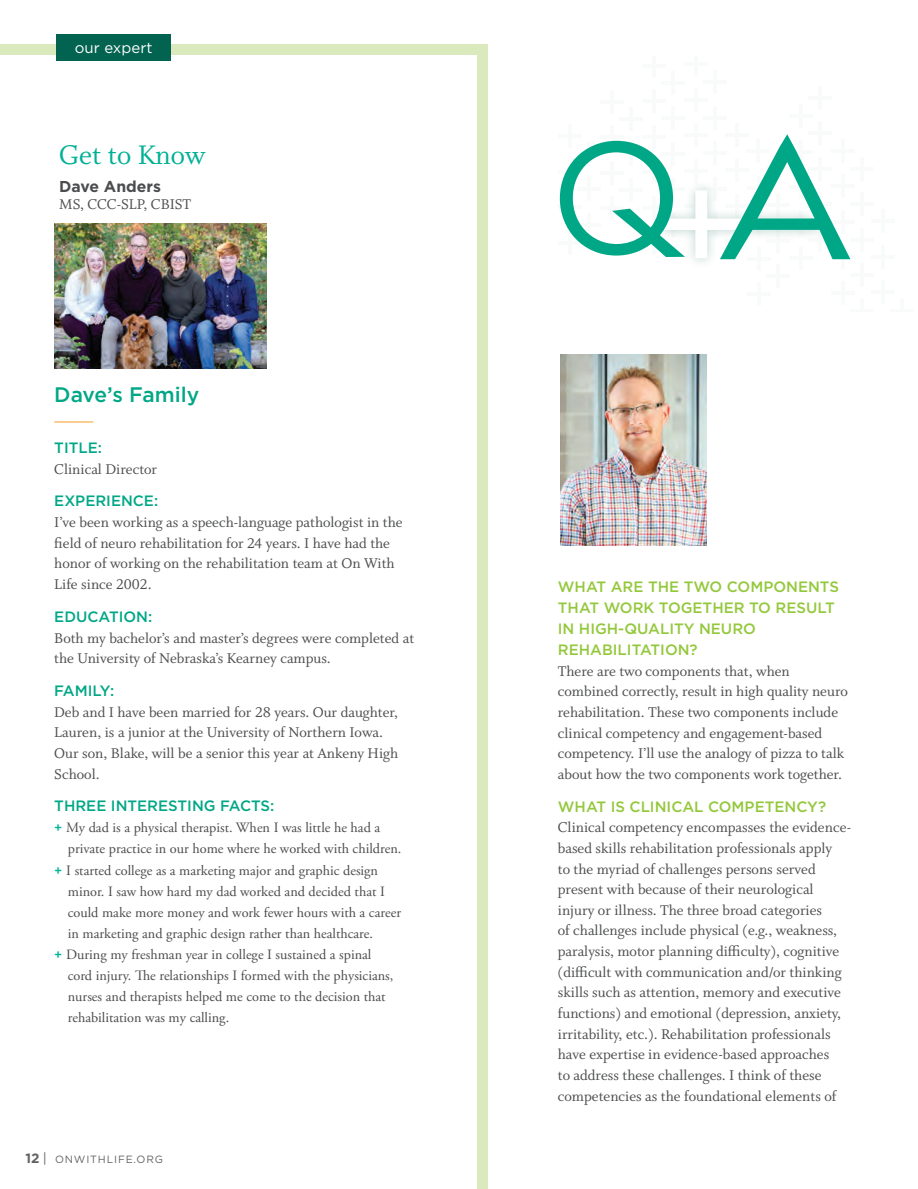
<style>
.page{position:relative;width:918px;height:1189px;background:#fff}
.page>*{position:absolute;margin:0;border:0;box-sizing:border-box;transform-origin:0 0}
.Body__Headway{font:30px "Whitman";color:#00b195}
.Call_Out_2{font:500 21px "Gotham";color:#00a786}
.Body__Headway-2{font:15.75px/20.7px "Whitman";color:#4b4c4d}
.Body__Headway-3{font:700 15.75px "Gotham";color:#4b4c4d}
.Subhead{font:500 15px/21px "Gotham";color:#94c83c}
.Subhead-2{font:500 15px "Gotham";color:#00a786}
.Subhead-3{font:15px "Gotham";color:#fff}
.bullets{font:14.25px/21px "Adobe Garamond Pro";color:#4b4c4d}
.t1{font:10.5px "Gotham";letter-spacing:.08em;color:#636366}
.s1{font-family:"Gotham";font-weight:500;font-size:12.75px;color:#03b49a}
.s2{font-weight:700;font-size:13.5px}
.s3{font-size:13.5px}
</style>
<div class="page">
<img style="left:54px;top:224px;width:212px;height:145px">
<hr style="left:610px;top:126px;width:3px;height:23px;background:#f9fbfb">
<hr style="left:619px;top:117px;width:23px;height:3px;background:#f9fbfb">
<hr style="left:629px;top:107px;width:3px;height:23px;background:#f9fbfb">
<hr style="left:600px;top:100px;width:23px;height:3px;background:#f9fbfb">
<hr style="left:610px;top:90px;width:3px;height:23px;background:#f9fbfb">
<hr style="left:558px;top:241px;width:23px;height:3px;background:#f9fbfb">
<hr style="left:558px;top:206px;width:23px;height:3px;background:#f9fbfb">
<hr style="left:558px;top:170px;width:23px;height:3px;background:#f9fbfb">
<hr style="left:558px;top:135px;width:23px;height:3px;background:#f9fbfb">
<hr style="left:568px;top:125px;width:3px;height:23px;background:#f9fbfb">
<hr style="left:747px;top:293px;width:23px;height:3px;background:#f9fbfb">
<hr style="left:757px;top:283px;width:3px;height:23px;background:#f9fbfb">
<hr style="left:766px;top:274px;width:23px;height:4px;background:#f9fbfb">
<hr style="left:776px;top:265px;width:3px;height:23px;background:#f9fbfb">
<hr style="left:757px;top:247px;width:3px;height:23px;background:#f9fbfb">
<hr style="left:652px;top:125px;width:3px;height:23px;background:#f9fbfb">
<hr style="left:661px;top:117px;width:23px;height:3px;background:#f9fbfb">
<hr style="left:671px;top:107px;width:3px;height:23px;background:#f9fbfb">
<hr style="left:642px;top:99px;width:23px;height:4px;background:#f9fbfb">
<hr style="left:652px;top:90px;width:3px;height:23px;background:#f9fbfb">
<hr style="left:661px;top:81px;width:23px;height:3px;background:#f9fbfb">
<hr style="left:671px;top:71px;width:3px;height:23px;background:#f9fbfb">
<hr style="left:642px;top:64px;width:23px;height:3px;background:#f9fbfb">
<hr style="left:652px;top:56px;width:3px;height:21px;background:#f9fbfb">
<hr style="left:808px;top:132px;width:23px;height:3px;background:#f9fbfb">
<hr style="left:818px;top:122px;width:3px;height:23px;background:#f9fbfb">
<hr style="left:789px;top:114px;width:23px;height:4px;background:#f9fbfb">
<hr style="left:799px;top:105px;width:3px;height:23px;background:#f9fbfb">
<hr style="left:808px;top:96px;width:23px;height:3px;background:#f9fbfb">
<hr style="left:818px;top:86px;width:3px;height:23px;background:#f9fbfb">
<hr style="left:684px;top:133px;width:23px;height:4px;background:#f9fbfb">
<hr style="left:694px;top:124px;width:3px;height:23px;background:#f9fbfb">
<hr style="left:703px;top:116px;width:23px;height:3px;background:#f9fbfb">
<hr style="left:713px;top:106px;width:3px;height:23px;background:#f9fbfb">
<hr style="left:684px;top:98px;width:23px;height:3px;background:#f9fbfb">
<hr style="left:694px;top:88px;width:3px;height:23px;background:#f9fbfb">
<hr style="left:703px;top:81px;width:23px;height:3px;background:#f9fbfb">
<hr style="left:713px;top:71px;width:3px;height:23px;background:#f9fbfb">
<hr style="left:684px;top:62px;width:23px;height:4px;background:#f9fbfb">
<hr style="left:694px;top:56px;width:3px;height:20px;background:#f9fbfb">
<hr style="left:850px;top:309px;width:23px;height:2px;background:#f9fbfb">
<hr style="left:859px;top:299px;width:4px;height:12px;background:#f9fbfb">
<hr style="left:831px;top:291px;width:23px;height:3px;background:#f9fbfb">
<hr style="left:840px;top:281px;width:4px;height:23px;background:#f9fbfb">
<hr style="left:850px;top:274px;width:23px;height:3px;background:#f9fbfb">
<hr style="left:859px;top:264px;width:4px;height:23px;background:#f9fbfb">
<hr style="left:831px;top:255px;width:23px;height:4px;background:#f9fbfb">
<hr style="left:840px;top:245px;width:4px;height:23px;background:#f9fbfb">
<hr style="left:850px;top:238px;width:23px;height:3px;background:#f9fbfb">
<hr style="left:859px;top:228px;width:4px;height:23px;background:#f9fbfb">
<hr style="left:831px;top:220px;width:23px;height:3px;background:#f9fbfb">
<hr style="left:850px;top:203px;width:23px;height:3px;background:#f9fbfb">
<hr style="left:859px;top:193px;width:4px;height:23px;background:#f9fbfb">
<hr style="left:831px;top:184px;width:23px;height:4px;background:#f9fbfb">
<hr style="left:850px;top:167px;width:23px;height:3px;background:#f9fbfb">
<hr style="left:859px;top:157px;width:4px;height:23px;background:#f9fbfb">
<hr style="left:831px;top:149px;width:23px;height:3px;background:#f9fbfb">
<hr style="left:725px;top:133px;width:23px;height:3px;background:#f9fbfb">
<hr style="left:735px;top:123px;width:3px;height:23px;background:#f9fbfb">
<hr style="left:890px;top:309px;width:23px;height:2px;background:#f9fbfb">
<hr style="left:900px;top:299px;width:4px;height:12px;background:#f9fbfb">
<hr style="left:871px;top:290px;width:23px;height:4px;background:#f9fbfb">
<hr style="left:881px;top:281px;width:4px;height:23px;background:#f9fbfb">
<hr style="left:871px;top:255px;width:23px;height:3px;background:#f9fbfb">
<hr style="left:881px;top:245px;width:4px;height:23px;background:#f9fbfb">
<hr style="left:871px;top:219px;width:23px;height:4px;background:#f9fbfb">
<hr style="left:881px;top:210px;width:4px;height:23px;background:#f9fbfb">
<div style="left:651px;top:179px;width:179px;height:90px;background:#fff"></div>
<svg style="left:560px;top:134px;width:290px;height:125px"></svg>
<img style="left:560px;top:355px;width:146px;height:191px">
<div style="left:0;top:44px;width:487px;height:10px;background:#daeabd"></div>
<div style="left:56px;top:35px;width:115px;height:26px;background:#026350"></div>
<div style="left:477px;top:46px;width:10px;height:1143px;background:#daeabd"></div>
<hr style="left:54px;top:421px;width:39px;height:1px;background:#f89c23">
<p class="Subhead-3" style="left:75px;top:39px;width:79px">our expert</p>
<p class="Body__Headway" style="left:59px;top:138px;width:147px">Get to Know</p>
<p class="Body__Headway-3" style="left:59px;top:178px;width:103px">Dave Anders</p>
<p class="Body__Headway-2" style="left:59px;top:194px;width:133px">MS, CCC-SLP, CBIST</p>
<p class="Call_Out_2" style="left:54px;top:382px;width:146px">Dave’s Family</p>
<p class="Subhead-2" style="left:54px;top:439px;width:49px">TITLE:</p>
<p class="Body__Headway-2" style="left:54px;top:459px;width:104px">Clinical Director</p>
<p class="Subhead-2" style="left:54px;top:492px;width:105px">EXPERIENCE:</p>
<p class="Body__Headway-2" style="left:54px;top:512px;width:350px">I’ve been working as a speech-language pathologist in the field of neuro rehabilitation for 24 years. I have had the honor of working on the rehabilitation team at On With Life since 2002.</p>
<p class="Subhead-2" style="left:54px;top:608px;width:99px">EDUCATION:</p>
<p class="Body__Headway-2" style="left:54px;top:627px;width:361px">Both my bachelor’s and master’s degrees were completed at the University of Nebraska’s Kearney campus.</p>
<p class="Subhead-2" style="left:54px;top:682px;width:61px">FAMILY:</p>
<p class="Body__Headway-2" style="left:54px;top:702px;width:345px">Deb and I have been married for 28 years. Our daughter, Lauren, is a junior at the University of Northern Iowa.<br>Our son, Blake, will be a senior this year at Ankeny High School.</p>
<p class="Subhead-2" style="left:54px;top:797px;width:221px">THREE INTERESTING FACTS:</p>
<p class="bullets" style="left:68px;top:818px;width:335px;text-indent:-13px"><span class="s1">+</span> My dad is a physical therapist. When I was little he had a private practice in our home where he worked with children.</p>
<p class="bullets" style="left:68px;top:860px;width:335px;text-indent:-13px"><span class="s1">+</span> I started college as a marketing major and graphic design minor. I saw how hard my dad worked and decided that I could make more money and work fewer hours with a career in marketing and graphic design rather than healthcare.</p>
<p class="bullets" style="left:68px;top:944px;width:327px;text-indent:-13px"><span class="s1">+</span> During my freshman year in college I sustained a spinal cord injury. The relationships I formed with the physicians, nurses and therapists helped me come to the decision that rehabilitation was my calling.</p>
<p class="t1" style="left:26px;top:1153px;width:139px"><span class="s2">12</span> <span class="s3">|</span> ONWITHLIFE.ORG</p>
<p class="Subhead" style="left:558px;top:576px;width:283px">WHAT ARE THE TWO COMPONENTS<br>THAT WORK TOGETHER TO RESULT<br>IN HIGH-QUALITY NEURO</p>
<p class="Subhead" style="left:558px;top:639px;width:141px">REHABILITATION?</p>
<p class="Body__Headway-2" style="left:558px;top:660px;width:291px">There are two components that, when combined correctly, result in high quality neuro rehabilitation. These two components include clinical competency and engagement-based competency. I’ll use the analogy of pizza to talk about how the two components work together.</p>
<p class="Subhead" style="left:558px;top:795px;width:270px">WHAT IS CLINICAL COMPETENCY?</p>
<p class="Body__Headway-2" style="left:558px;top:817px;width:295px">Clinical competency encompasses the evidence&shy;based skills rehabilitation professionals apply<br>to the myriad of challenges persons served present with because of their neurological injury or illness. The three broad categories<br>of challenges include physical (e.g., weakness, paralysis, motor planning difficulty), cognitive (difficult with communication and/or thinking skills such as attention, memory and executive functions) and emotional (depression, anxiety, irritability, etc.). Rehabilitation professionals have expertise in evidence-based approaches<br>to address these challenges. I think of these competencies as the foundational elements of</p>
</div>
